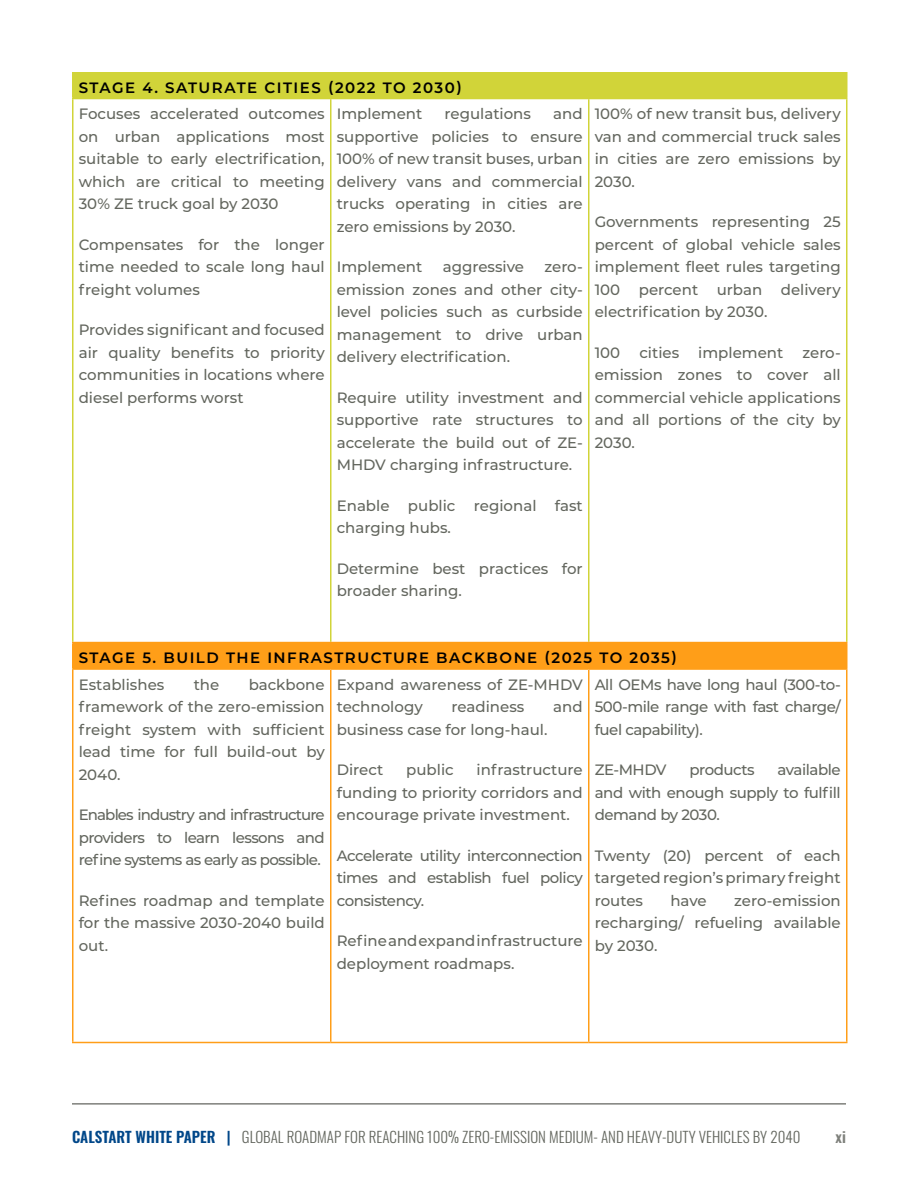
<style>
.page{position:relative;width:918px;height:1188px;background:#fff}
.page>*{position:absolute;margin:0;border:0;box-sizing:border-box;transform-origin:0 0}
.Text{font:500 15px/22.5px "Montserrat";color:#63665e;text-align:justify}
.Footer_Text{font:300 15px "Oswald";color:#63665e}
.Table_Header_Text{font:600 15px "Montserrat";letter-spacing:.1em;color:#000}
.Text-2{font:500 15px "Montserrat";letter-spacing:-.03em;color:#63665e}
.Page_Number{font:600 15px "Oswald";color:#7e807b}
.s1{font-weight:600;color:#004789}
</style>
<div class="page">
<hr style="left:72px;top:1103px;width:774px;height:2px;background:#7e807b">
<div style="left:73px;top:72px;width:774px;height:27px;background:#d1d439"></div>
<div style="left:73px;top:643px;width:774px;height:26px;background:#ff9e18"></div>
<hr style="left:72px;top:99px;width:2px;height:543px;background:#d1d439">
<hr style="left:330px;top:99px;width:2px;height:543px;background:#d1d439">
<hr style="left:588px;top:99px;width:2px;height:543px;background:#d1d439">
<hr style="left:846px;top:99px;width:2px;height:543px;background:#d1d439">
<hr style="left:72px;top:72px;width:2px;height:26px;background:#d1d439">
<hr style="left:846px;top:72px;width:2px;height:26px;background:#d1d439">
<hr style="left:72px;top:98px;width:259px;height:1px;background:#d1d439">
<hr style="left:589px;top:98px;width:259px;height:1px;background:#d1d439">
<hr style="left:72px;top:642px;width:259px;height:1px;background:#ff9e18">
<hr style="left:72px;top:643px;width:2px;height:25px;background:#ff9e18">
<hr style="left:331px;top:642px;width:258px;height:1px;background:#ff9e18">
<hr style="left:589px;top:642px;width:259px;height:1px;background:#ff9e18">
<hr style="left:846px;top:643px;width:2px;height:25px;background:#ff9e18">
<hr style="left:72px;top:668px;width:259px;height:2px;background:#ff9e18">
<hr style="left:72px;top:670px;width:2px;height:372px;background:#ff9e18">
<hr style="left:331px;top:668px;width:258px;height:2px;background:#ff9e18">
<hr style="left:330px;top:670px;width:2px;height:372px;background:#ff9e18">
<hr style="left:589px;top:668px;width:259px;height:2px;background:#ff9e18">
<hr style="left:588px;top:670px;width:2px;height:372px;background:#ff9e18">
<hr style="left:846px;top:670px;width:2px;height:372px;background:#ff9e18">
<hr style="left:72px;top:1042px;width:259px;height:1px;background:#ff9e18">
<hr style="left:331px;top:1042px;width:258px;height:1px;background:#ff9e18">
<hr style="left:589px;top:1042px;width:259px;height:1px;background:#ff9e18">
<p class="Table_Header_Text" style="left:79px;top:77px;width:385px">STAGE 4. SATURATE CITIES (2022 TO 2030)</p>
<p class="Text" style="left:79px;top:102px;width:248px">Focuses accelerated outcomes on urban applications most suitable to early electrification, which are critical to meeting 30% ZE truck goal by 2030</p>
<p class="Text" style="left:79px;top:232px;width:248px">Compensates for the longer time needed to scale long haul freight volumes</p>
<p class="Text" style="left:79px;top:318px;width:248px">Provides significant and focused air quality benefits to priority communities in locations where diesel performs worst</p>
<p class="Text" style="left:337px;top:102px;width:87px">Implement</p>
<p class="Text" style="left:445px;top:102px;width:88px">regulations</p>
<p class="Text" style="left:337px;top:102px;width:248px;text-indent:217px">and supportive policies to ensure 100% of new transit buses, urban delivery vans and commercial trucks operating in cities are zero emissions by 2030.</p>
<p class="Text" style="left:337px;top:255px;width:87px">Implement</p>
<p class="Text" style="left:443px;top:255px;width:83px">aggressive</p>
<p class="Text" style="left:337px;top:255px;width:248px;text-indent:208px">zero&shy;emission zones and other city&shy;level policies such as curbside management to drive urban delivery electrification.</p>
<p class="Text" style="left:337px;top:385px;width:248px">Require utility investment and supportive rate structures to accelerate the build out of ZE-MHDV charging infrastructure.</p>
<p class="Text" style="left:337px;top:493px;width:248px">Enable public regional fast charging hubs.</p>
<p class="Text" style="left:337px;top:556px;width:247px">Determine best practices for broader sharing.</p>
<p class="Text" style="left:595px;top:102px;width:248px">100% of new transit bus, delivery van and commercial truck sales in cities are zero emissions by 2030.</p>
<p class="Text" style="left:595px;top:210px;width:248px">Governments representing 25 percent of global vehicle sales implement fleet rules targeting 100 percent urban delivery electrification by 2030.</p>
<p class="Text" style="left:595px;top:340px;width:27px">100</p>
<p class="Text" style="left:639px;top:340px;width:41px">cities</p>
<p class="Text" style="left:698px;top:340px;width:87px">implement</p>
<p class="Text" style="left:595px;top:340px;width:248px;text-indent:208px">zero&shy;emission zones to cover all commercial vehicle applications and all portions of the city by 2030.</p>
<p class="Table_Header_Text" style="left:79px;top:647px;width:600px">STAGE 5. BUILD THE INFRASTRUCTURE BACKBONE (2025 TO 2035)</p>
<p class="Text" style="left:79px;top:672px;width:87px">Establishes</p>
<p class="Text" style="left:194px;top:672px;width:27px">the</p>
<p class="Text" style="left:337px;top:672px;width:248px">Expand awareness of ZE-MHDV technology</p>
<p class="Text" style="left:79px;top:672px;width:248px;text-indent:170px">backbone framework of the zero-emission freight system with sufficient lead time for full build-out by 2040.</p>
<p class="Text" style="left:79px;top:803px;width:248px">Enables industry and infrastructure providers to learn lessons and refine systems as early as possible.</p>
<p class="Text" style="left:79px;top:888px;width:248px">Refines roadmap and template for the massive 2030-2040 build out.</p>
<p class="Text" style="left:595px;top:672px;width:248px">All OEMs have long haul (300-to-500-mile range with fast charge/ fuel capability).</p>
<p class="Text" style="left:595px;top:758px;width:73px">ZE-MHDV</p>
<p class="Text-2" style="left:689px;top:759px;width:67px">products</p>
<p class="Text" style="left:452px;top:695px;width:74px">readiness</p>
<p class="Text" style="left:553px;top:695px;width:31px">and</p>
<p class="Text" style="left:337px;top:717px;width:212px">business case for long-haul.</p>
<p class="Text" style="left:337px;top:758px;width:48px">Direct</p>
<p class="Text" style="left:406px;top:758px;width:49px">public</p>
<p class="Text" style="left:337px;top:758px;width:248px;text-indent:140px">infrastructure funding to priority corridors and encourage private investment.</p>
<p class="Text" style="left:337px;top:843px;width:248px">Accelerate utility interconnection times and establish fuel policy consistency.</p>
<p class="Text" style="left:337px;top:929px;width:247px">Refine and expand infrastructure deployment roadmaps.</p>
<p class="Text" style="left:595px;top:758px;width:248px;text-indent:183px">available and with enough supply to fulfill demand by 2030.</p>
<p class="Text" style="left:595px;top:843px;width:248px">Twenty (20) percent of each targeted region’s primary freight routes</p>
<p class="Text" style="left:595px;top:888px;width:247px;text-indent:139px">zero-emission recharging/ refueling available by 2030.</p>
<p class="Text" style="left:670px;top:888px;width:38px">have</p>
<p class="Footer_Text" style="left:72px;top:1123px;width:730px"><span class="s1">CALSTART WHITE PAPER |</span> GLOBAL ROADMAP FOR REACHING 100% ZERO-EMISSION MEDIUM- AND HEAVY-DUTY VEHICLES BY 2040</p>
<p class="Page_Number" style="left:836px;top:1129px;width:12px">xi</p>
</div>
